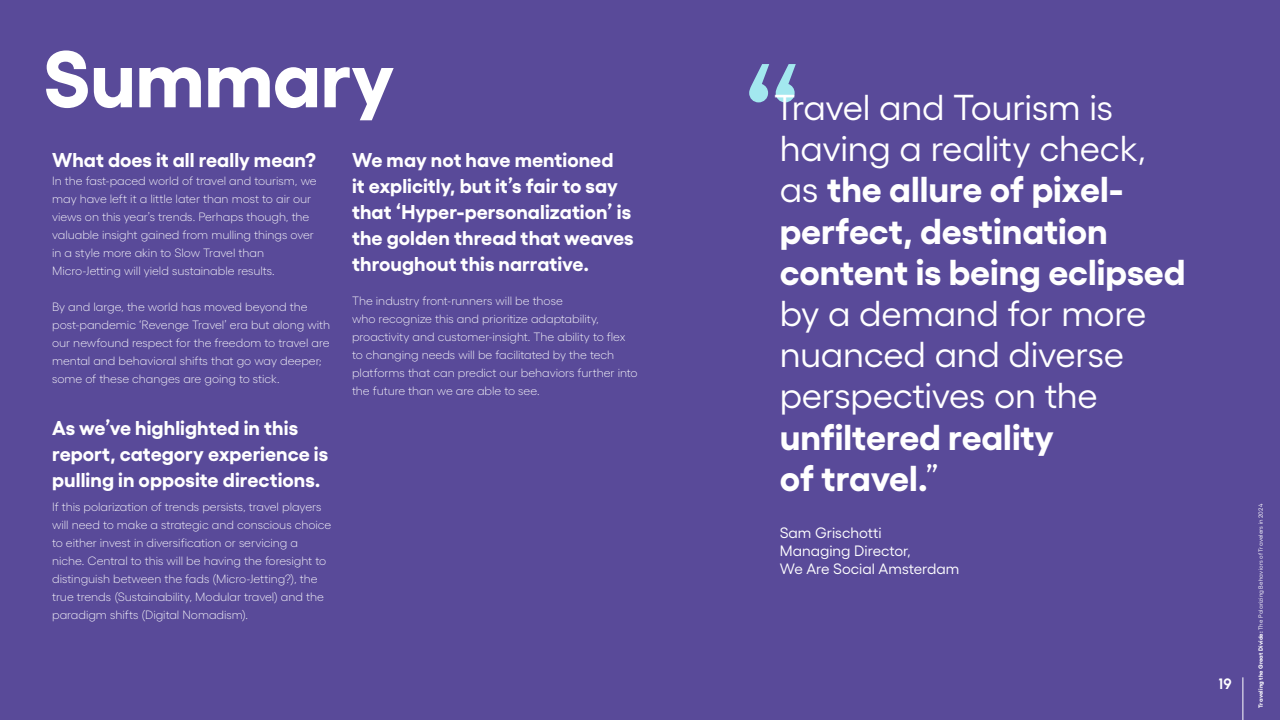
<style>
.page{position:relative;width:1280px;height:720px;background:#594a99}
.page>*{position:absolute;margin:0;border:0;box-sizing:border-box;transform-origin:0 0}
.t1{font:169px "Gellix";color:#a3e8ef}
.t2{font:700 80px "Gellix";letter-spacing:-.005em;color:#fff}
.t3{font:36px/41.2px "Gellix";letter-spacing:-.01em;color:#fff}
.t4{font:700 20px/26px "Gellix";color:#fff}
.t5{font:15px/18px "Gellix";color:#fff}
.page_number_15pt{font:700 15px "Urbanist";color:#fff}
.t6{font:300 12px/18px "Gellix";letter-spacing:-.005em;color:#fff}
.t7{font:6px "Gellix";letter-spacing:.025em;color:#fff}
.s1{font-weight:700}
</style>
<div class="page">
<hr style="left:1242px;top:677px;width:1px;height:43px;background:#fff">
<p class="t2" style="left:43px;top:15px;width:353px">Summary</p>
<p class="t4" style="left:52px;top:145px;width:265px">What does it all really mean?</p>
<p class="t6" style="left:52px;top:171px;width:266px">In the fast-paced world of travel and tourism, we may have left it a little later than most to air our views on this year’s trends. Perhaps though, the valuable insight gained from mulling things over in a style more akin to Slow Travel than Micro-Jetting will yield sustainable results.</p>
<p class="t6" style="left:52px;top:297px;width:279px">By and large, the world has moved beyond the post-pandemic ‘Revenge Travel’ era but along with our newfound respect for the freedom to travel are mental and behavioral shifts that go way deeper; some of these changes are going to stick.</p>
<p class="t4" style="left:52px;top:413px;width:278px">As we’ve highlighted in this report, category experience is pulling in opposite directions.</p>
<p class="t6" style="left:52px;top:497px;width:281px">If this polarization of trends persists, travel players will need to make a strategic and conscious choice to either invest in diversification or servicing a niche. Central to this will be having the foresight to distinguish between the fads (Micro-Jetting?), the true trends (Sustainability, Modular travel) and the paradigm shifts (Digital Nomadism).</p>
<p class="t4" style="left:352px;top:145px;width:283px">We may not have mentioned<br>it explicitly, but it’s fair to say that ‘Hyper-personalization’ is the golden thread that weaves throughout this narrative.</p>
<p class="t6" style="left:352px;top:291px;width:287px">The industry front-runners will be those<br>who recognize this and prioritize adaptability, proactivity and customer-insight. The ability to flex to changing needs will be facilitated by the tech platforms that can predict our behaviors further into the future than we are able to see.</p>
<p class="t1" style="left:741px;top:2px;width:65px">“</p>
<p class="t3" style="left:774px;top:83px;width:413px">Travel and Tourism is having a reality check, as <span class="s1">the allure of pixel&shy;perfect, destination content is being eclipsed </span>by a demand for more nuanced and diverse perspectives on the <span class="s1">unfiltered reality<br>of travel.</span>”</p>
<p class="t5" style="left:780px;top:522px;width:181px">Sam Grischotti<br>Managing Director,<br>We Are Social Amsterdam</p>
<p class="page_number_15pt" style="left:1218px;top:673px;width:15px">19</p>
<p class="t7" style="left:1256px;top:708px;width:205px;rotate:-90deg"><span class="s1">Traveling the Great Divide:</span> The Polarizing Behaviors of Travelers in 2024</p>
</div>
